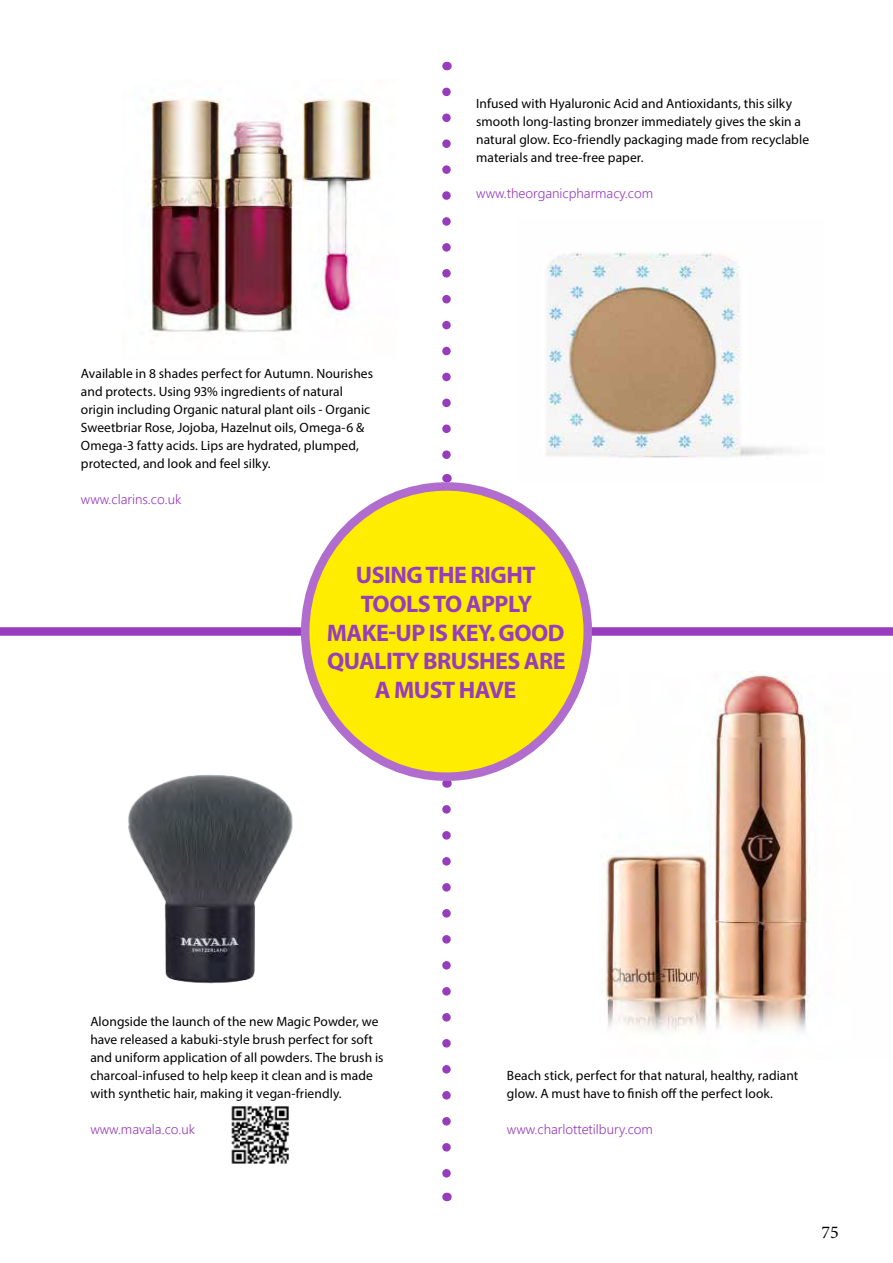
<style>
.page{position:relative;width:893px;height:1263px;background:#fff}
.page>*{position:absolute;margin:0;border:0;box-sizing:border-box;transform-origin:0 0}
.t1{font:700 24px/28.8px "Myriad Pro";letter-spacing:-.02em;color:#963cbd;text-align:center}
.t2{font:18px "Minion Pro";color:#000}
.t3{font:13.5px/18px "Myriad Pro";letter-spacing:.005em;color:#000}
.t4{font:300 13.5px "Nirmala UI";color:#963cbd}
</style>
<div class="page">
<svg style="left:442px;top:92px;width:9px;height:367px"></svg>
<svg style="left:442px;top:809px;width:9px;height:369px"></svg>
<div style="left:0;top:627px;width:893px;height:9px;background:#963cbd"></div>
<div style="left:305px;top:486px;width:283px;height:291px;background:#ffed00;border-radius:50%"></div>
<div style="left:301px;top:482px;width:291px;height:299px;border:9px solid #b06dce;border-radius:50%"></div>
<img style="left:546px;top:252px;width:246px;height:207px">
<img style="left:148px;top:97px;width:229px;height:237px">
<img style="left:605px;top:673px;width:211px;height:360px">
<img style="left:128px;top:775px;width:165px;height:209px">
<img style="left:231px;top:1106px;width:58px;height:58px">
<p class="t3" style="left:81px;top:364px;width:294px">Available in 8 shades perfect for Autumn. Nourishes and protects. Using 93% ingredients of natural origin including Organic natural plant oils - Organic Sweetbriar Rose, Jojoba, Hazelnut oils, Omega-6 &amp; Omega-3 fatty acids. Lips are hydrated, plumped, protected, and look and feel silky.</p>
<p class="t4" style="left:81px;top:488px;width:102px">www.clarins.co.uk</p>
<p class="t3" style="left:476px;top:94px;width:334px">Infused with Hyaluronic Acid and Antioxidants, this silky smooth long-lasting bronzer immediately gives the skin a natural glow. Eco-friendly packaging made from recyclable materials and tree-free paper.</p>
<p class="t4" style="left:476px;top:182px;width:178px">www.theorganicpharmacy.com</p>
<h1 class="t1" style="left:327px;top:560px;width:240px">USING THE RIGHT<br>TOOLS TO APPLY<br>MAKE-UP IS KEY. GOOD<br>QUALITY BRUSHES ARE<br>A MUST HAVE</h1>
<p class="t3" style="left:90px;top:1012px;width:295px">Alongside the launch of the new Magic Powder, we have released a kabuki-style brush perfect for soft and uniform application of all powders. The brush is charcoal-infused to help keep it clean and is made with synthetic hair, making it vegan-friendly.</p>
<p class="t4" style="left:90px;top:1118px;width:106px">www.mavala.co.uk</p>
<p class="t3" style="left:507px;top:1066px;width:293px">Beach stick, perfect for that natural, healthy, radiant glow. A must have to finish off the perfect look.</p>
<p class="t4" style="left:507px;top:1118px;width:147px">www.charlottetilbury.com</p>
<h2 class="t2" style="left:821px;top:1220px;width:19px">75</h2>
</div>
